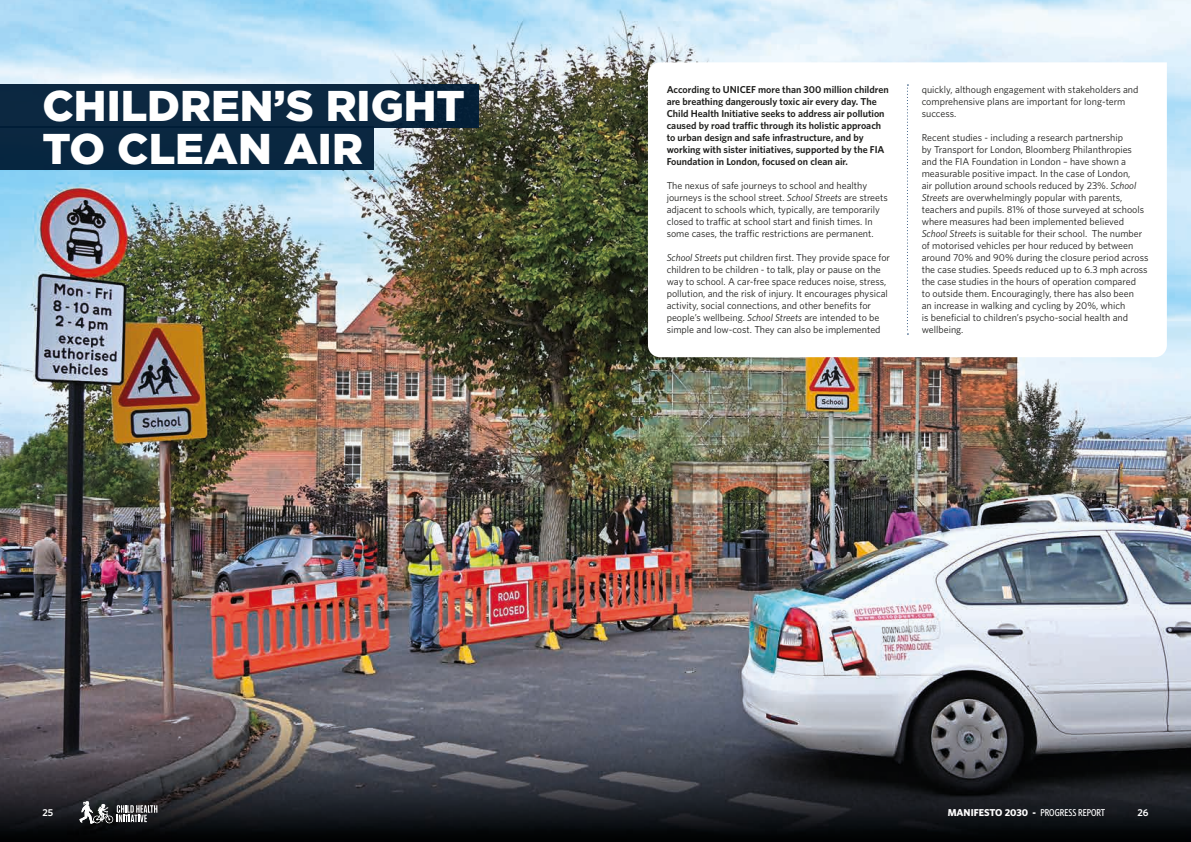
<style>
.page{position:relative;width:1191px;height:842px;background:#fff}
.page>*{position:absolute;margin:0;border:0;box-sizing:border-box;transform-origin:0 0}
.t1{font:900 43px/43px "Gotham HTF";color:#fff}
.t2{font:10px/12px "Whitney";color:#1d1d1b}
.t3{font:600 10px/12px "Whitney";color:#1d1d1b}
.t4{font:700 10px "Whitney";color:#fff}
.t5{font:600 10px "Whitney";color:#fff}
.s1{font-style:italic}
.s2{font-family:"Whitney Condensed";font-weight:500}
</style>
<div class="page">
<img style="left:0;top:0;width:1191px;height:842px">
<svg style="left:80px;top:801px;width:77px;height:22px"></svg>
<div style="left:0;top:84px;width:479px;height:43px;background:#0b2841"></div>
<div style="left:0;top:126px;width:374px;height:43px;background:#092740"></div>
<svg style="left:648px;top:62px;width:518px;height:295px"></svg>
<svg style="left:907px;top:85px;width:1px;height:249px"></svg>
<h1 class="t1" style="left:43px;top:83px;width:424px">CHILDREN’S RIGHT<br>TO CLEAN AIR</h1>
<p class="t3" style="left:666px;top:83px;width:223px">According to UNICEF more than 300 million children are breathing dangerously toxic air every day. The Child Health Initiative seeks to address air pollution caused by road traffic through its holistic approach to urban design and safe infrastructure, and by working with sister initiatives, supported by the FIA Foundation in London, focused on clean air.</p>
<p class="t2" style="left:666px;top:179px;width:223px">The nexus of safe journeys to school and healthy journeys is the school street. <span class="s1">School Streets</span> are streets adjacent to schools which, typically, are temporarily closed to traffic at school start and finish times. In some cases, the traffic restrictions are permanent.</p>
<p class="t2" style="left:666px;top:251px;width:225px"><span class="s1">School Streets</span> put children first. They provide space for children to be children - to talk, play or pause on the way to school. A car-free space reduces noise, stress, pollution, and the risk of injury. It encourages physical activity, social connections, and other benefits for people’s wellbeing. <span class="s1">School Streets</span> are intended to be simple and low-cost. They can also be implemented</p>
<p class="t2" style="left:921px;top:83px;width:218px">quickly, although engagement with stakeholders and comprehensive plans are important for long-term success.</p>
<p class="t2" style="left:921px;top:131px;width:228px">Recent studies - including a research partnership<br>by Transport for London, Bloomberg Philanthropies and the FIA Foundation in London – have shown a measurable positive impact. In the case of London,<br>air pollution around schools reduced by 23%. <span class="s1">School Streets</span> are overwhelmingly popular with parents, teachers and pupils. 81% of those surveyed at schools where measures had been implemented believed <span class="s1">School Streets</span> is suitable for their school. The number of motorised vehicles per hour reduced by between around 70% and 90% during the closure period across the case studies. Speeds reduced up to 6.3 mph across the case studies in the hours of operation compared<br>to outside them. Encouragingly, there has also been<br>an increase in walking and cycling by 20%, which<br>is beneficial to children’s psycho-social health and wellbeing.</p>
<p class="t5" style="left:43px;top:806px;width:12px">25</p>
<p class="t4" style="left:947px;top:806px;width:159px">MANIFESTO 2030 - <span class="s2">PROGRESS REPORT</span></p>
<p class="t5" style="left:1137px;top:806px;width:13px">26</p>
</div>
